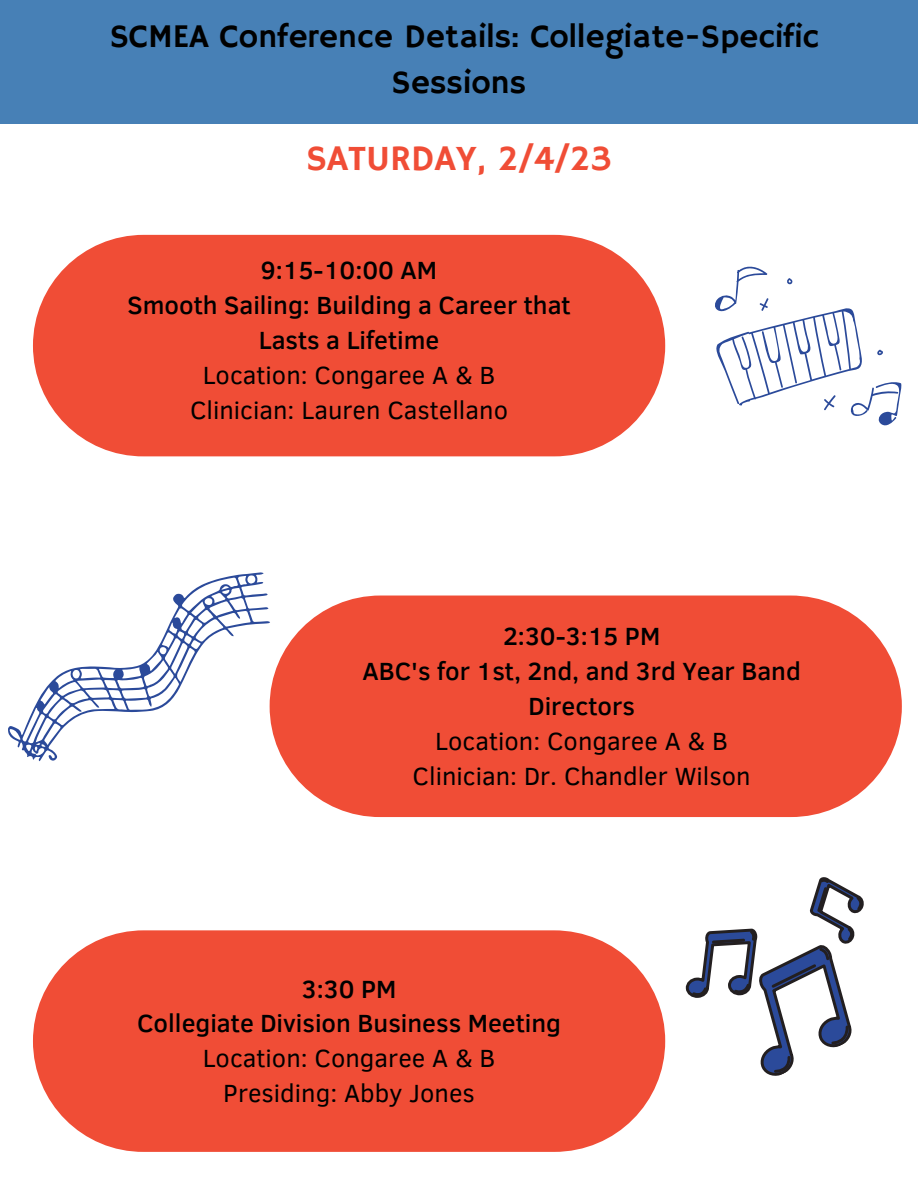
<style>
.page{position:relative;width:918px;height:1188px;background:#fff}
.page>*{position:absolute;margin:0;border:0;box-sizing:border-box;transform-origin:0 0}
.t1{font:36px "Hammersmith One";color:#f04d36}
.t2{font:33px/46.2px "Hammersmith One";color:#000;text-align:center}
.t3{font:500 25.5px/34.8px "Clear Sans";color:#000;text-align:center}
.t4{font:25.5px/34.8px "Clear Sans";color:#000;text-align:center}
</style>
<div class="page">
<div style="left:0;top:0;width:918px;height:124px;background:#4780b6"></div>
<div style="left:33px;top:235px;width:632px;height:222px;background:#f04d36;border-radius:111px"></div>
<div style="left:270px;top:596px;width:632px;height:221px;background:#f04d36;border-radius:111px"></div>
<div style="left:33px;top:930px;width:632px;height:222px;background:#f04d36;border-radius:111px"></div>
<svg style="left:715px;top:267px;width:186px;height:158px"></svg>
<svg style="left:665px;top:877px;width:199px;height:199px"></svg>
<svg style="left:8px;top:572px;width:262px;height:189px"></svg>
<p class="t2" style="left:110px;top:15px;width:711px">SCMEA Conference Details: Collegiate-Specific<br>Sessions</p>
<h1 class="t1" style="left:306px;top:137px;width:307px">SATURDAY, 2/4/23</h1>
<p class="t3" style="left:127px;top:252px;width:445px">9:15-10:00 AM<br>Smooth Sailing: Building a Career that<br>Lasts a Lifetime</p>
<p class="t4" style="left:190px;top:356px;width:320px">Location: Congaree A &amp; B<br>Clinician: Lauren Castellano</p>
<p class="t3" style="left:362px;top:618px;width:440px">2:30-3:15 PM<br>ABC's for 1st, 2nd, and 3rd Year Band<br>Directors</p>
<p class="t4" style="left:413px;top:722px;width:340px">Location: Congaree A &amp; B<br>Clinician: Dr. Chandler Wilson</p>
<p class="t3" style="left:137px;top:970px;width:425px">3:30 PM<br>Collegiate Division Business Meeting</p>
<p class="t4" style="left:203px;top:1040px;width:294px">Location: Congaree A &amp; B<br>Presiding: Abby Jones</p>
</div>
